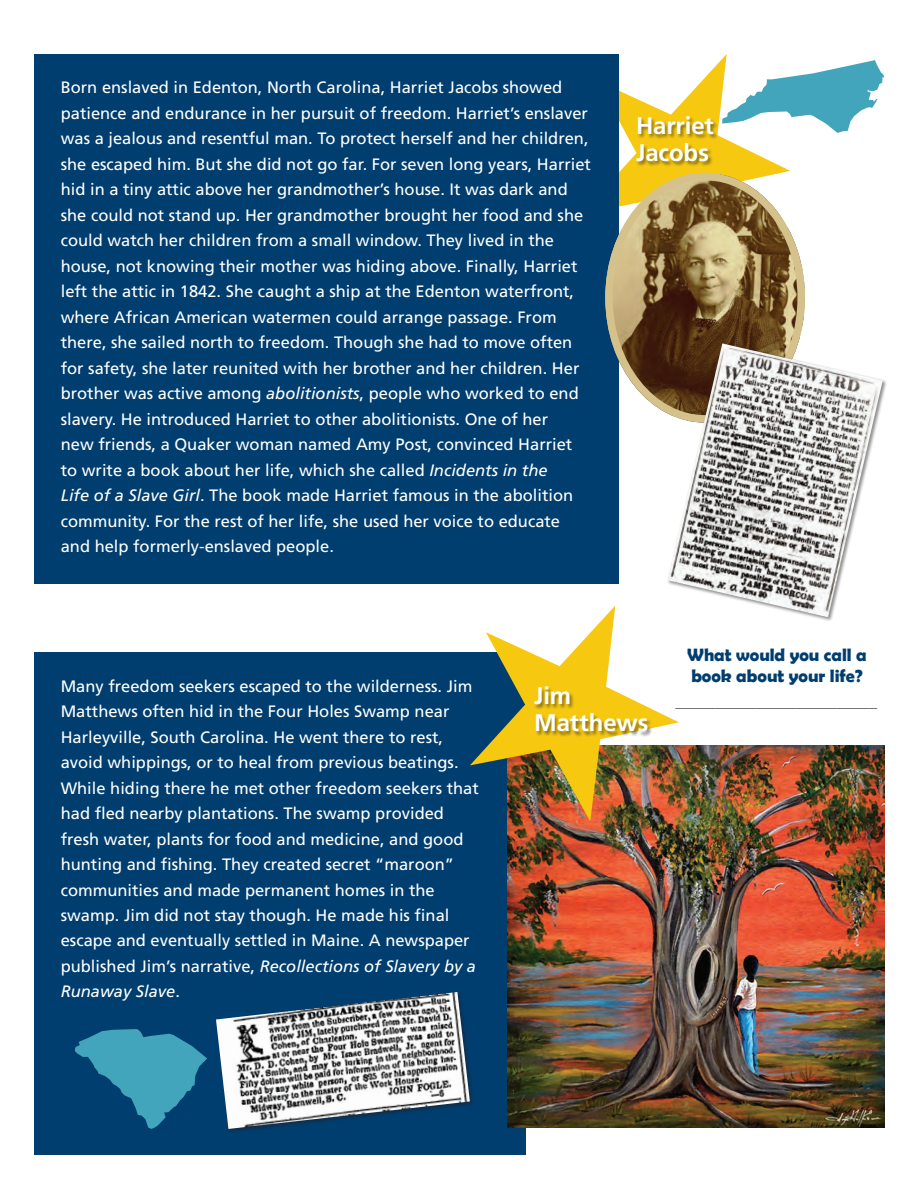
<style>
.page{position:relative;width:918px;height:1188px;background:#fff}
.page>*{position:absolute;margin:0;border:0;box-sizing:border-box;transform-origin:0 0}
.t1{font:700 24px/27px "Frutiger LT Std";letter-spacing:-.005em;color:#fff}
.t2{font:700 18px/21px "Berlin Sans FB Demi";color:#003e6f}
.t3{font:16.5px/25.5px "Frutiger LT Std";color:#fff}
.t4{font:16.5px "NPS Rawlinson OT";color:#231f20}
.s1{font-style:italic}
</style>
<div class="page">
<svg style="left:619px;top:54px;width:171px;height:119px"></svg>
<div style="left:636px;top:116px;width:82px;height:51px;background:#231f20;opacity:.5"></div>
<div style="left:34px;top:54px;width:585px;height:530px;background:#003e6f"></div>
<img style="left:605px;top:173px;width:200px;height:240px">
<div style="left:605px;top:173px;width:200px;height:250px;border:8px solid #d4c18b;border-radius:50%"></div>
<div style="left:667px;top:343px;width:220px;height:279px;background:#fff"></div>
<img style="left:668px;top:343px;width:215px;height:274px">
<svg style="left:722px;top:60px;width:162px;height:73px"></svg>
<div style="left:34px;top:652px;width:491px;height:502px;background:#003e6f"></div>
<img style="left:508px;top:746px;width:376px;height:381px">
<img style="left:470px;top:606px;width:209px;height:216px">
<div style="left:534px;top:686px;width:119px;height:51px;background:#231f20;opacity:.5"></div>
<img style="left:216px;top:992px;width:254px;height:137px">
<svg style="left:75px;top:1029px;width:132px;height:100px"></svg>
<p class="t3" style="left:61px;top:75px;width:532px">Born enslaved in Edenton, North Carolina, Harriet Jacobs showed patience and endurance in her pursuit of freedom. Harriet’s enslaver was a jealous and resentful man. To protect herself and her children, she escaped him. But she did not go far. For seven long years, Harriet hid in a tiny attic above her grandmother’s house. It was dark and she could not stand up. Her grandmother brought her food and she could watch her children from a small window. They lived in the house, not knowing their mother was hiding above. Finally, Harriet left the attic in 1842. She caught a ship at the Edenton waterfront, where African American watermen could arrange passage. From there, she sailed north to freedom. Though she had to move often for safety, she later reunited with her brother and her children. Her brother was active among <span class="s1">abolitionists</span>, people who worked to end slavery. He introduced Harriet to other abolitionists. One of her<br>new friends, a Quaker woman named Amy Post, convinced Harriet to write a book about her life, which she called <span class="s1">Incidents in the<br>Life of a Slave Girl</span>. The book made Harriet famous in the abolition community. For the rest of her life, she used her voice to educate and help formerly-enslaved people.</p>
<h3 class="t1" style="left:636px;top:113px;width:79px">Harriet<br>Jacobs</h3>
<p class="t3" style="left:61px;top:673px;width:420px">Many freedom seekers escaped to the wilderness. Jim Matthews often hid in the Four Holes Swamp near Harleyville, South Carolina. He went there to rest, avoid whippings, or to heal from previous beatings.<br>While hiding there he met other freedom seekers that had fled nearby plantations. The swamp provided fresh water, plants for food and medicine, and good hunting and fishing. They created secret “maroon” communities and made permanent homes in the swamp. Jim did not stay though. He made his final escape and eventually settled in Maine. A newspaper published Jim’s narrative, <span class="s1">Recollections of Slavery by a Runaway Slave</span>.</p>
<h3 class="t1" style="left:534px;top:683px;width:116px">Jim<br>Matthews</h3>
<p class="t2" style="left:687px;top:644px;width:181px">What would you call a book about your life?</p>
<p class="t4" style="left:675px;top:691px;width:203px">_________________________</p>
</div>
